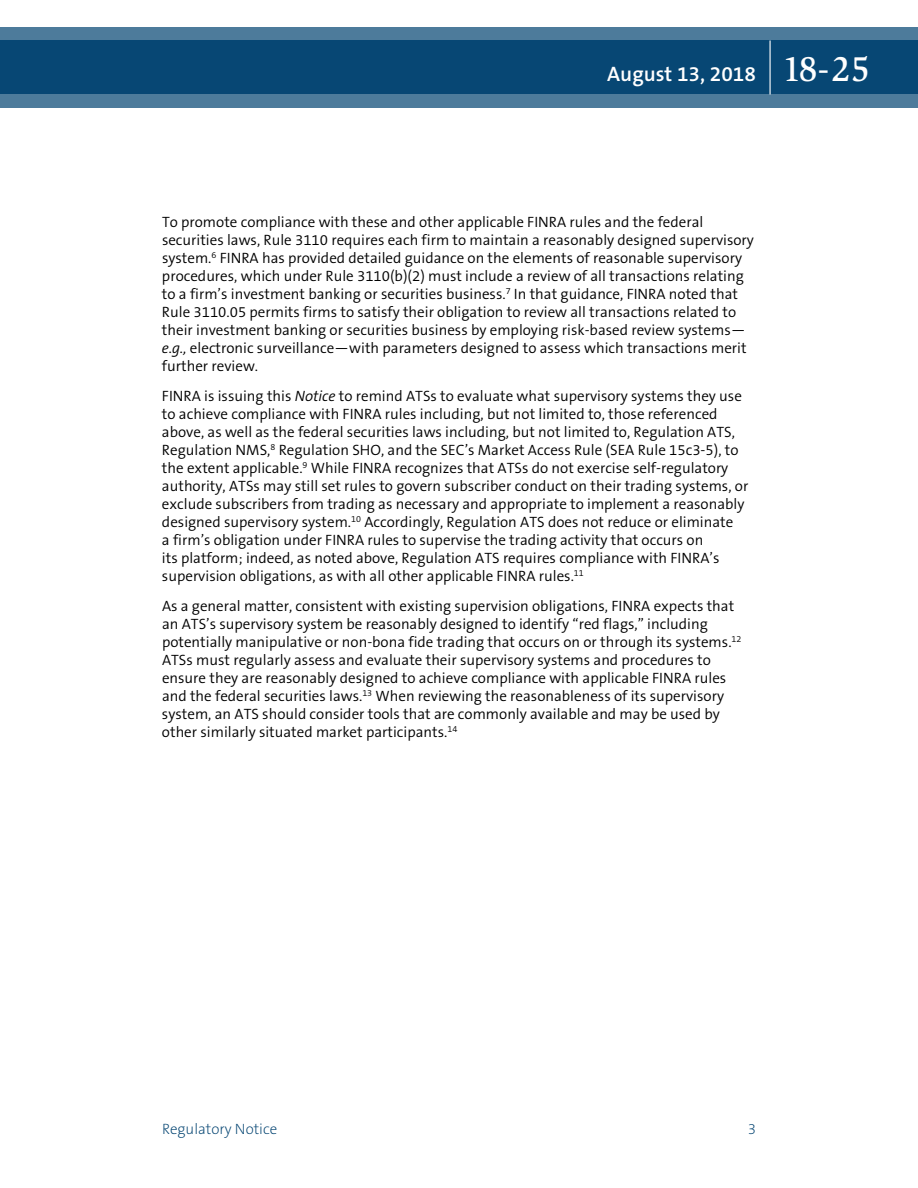
<style>
.page{position:relative;width:918px;height:1188px;background:#fff}
.page>*{position:absolute;margin:0;border:0;box-sizing:border-box;transform-origin:0 0}
.t1{font:600 21px "The Sans B6";color:#fff}
.t2{font:300 15px/18px "The Sans B4";color:#000}
.t3{font:200 15px "The Sans B2";color:#004270}
.s1{font-family:"Slimbach LT";font-weight:500;font-size:36px}
.s2{font-style:italic}
</style>
<div class="page">
<svg style="left:0;top:27px;width:918px;height:81px;background:#1e5881"></svg>
<hr style="left:770px;top:40px;width:1px;height:54px;background:#fff">
<h1 class="t1" style="left:607px;top:62px;width:264px">August 13, 2018 <span class="s1">18-25</span></h1>
<p class="t2" style="left:162px;top:213px;width:593px">To promote compliance with these and other applicable FINRA rules and the federal securities laws, Rule 3110 requires each firm to maintain a reasonably designed supervisory system.<sup>6</sup> FINRA has provided detailed guidance on the elements of reasonable supervisory procedures, which under Rule 3110(b)(2) must include a review of all transactions relating to a firm’s investment banking or securities business.<sup>7</sup> In that guidance, FINRA noted that Rule 3110.05 permits firms to satisfy their obligation to review all transactions related to their investment banking or securities business by employing risk-based review systems— <span class="s2">e.g.,</span> electronic surveillance—with parameters designed to assess which transactions merit further review.</p>
<p class="t2" style="left:162px;top:387px;width:588px">FINRA is issuing this <span class="s2">Notice</span> to remind ATSs to evaluate what supervisory systems they use to achieve compliance with FINRA rules including, but not limited to, those referenced above, as well as the federal securities laws including, but not limited to, Regulation ATS, Regulation NMS,<sup>8</sup> Regulation SHO, and the SEC’s Market Access Rule (SEA Rule 15c3-5), to the extent applicable.<sup>9</sup> While FINRA recognizes that ATSs do not exercise self-regulatory authority, ATSs may still set rules to govern subscriber conduct on their trading systems, or exclude subscribers from trading as necessary and appropriate to implement a reasonably designed supervisory system.<sup>10</sup> Accordingly, Regulation ATS does not reduce or eliminate<br>a firm’s obligation under FINRA rules to supervise the trading activity that occurs on<br>its platform; indeed, as noted above, Regulation ATS requires compliance with FINRA’s supervision obligations, as with all other applicable FINRA rules.<sup>11</sup></p>
<p class="t2" style="left:162px;top:597px;width:581px">As a general matter, consistent with existing supervision obligations, FINRA expects that an ATS’s supervisory system be reasonably designed to identify “red flags,” including potentially manipulative or non-bona fide trading that occurs on or through its systems.<sup>12<br></sup>ATSs must regularly assess and evaluate their supervisory systems and procedures to ensure they are reasonably designed to achieve compliance with applicable FINRA rules and the federal securities laws.<sup>13</sup> When reviewing the reasonableness of its supervisory system, an ATS should consider tools that are commonly available and may be used by other similarly situated market participants.<sup>14</sup></p>
<p class="t3" style="left:162px;top:1121px;width:117px">Regulatory Notice</p>
<p class="t3" style="left:748px;top:1121px;width:10px">3</p>
</div>
